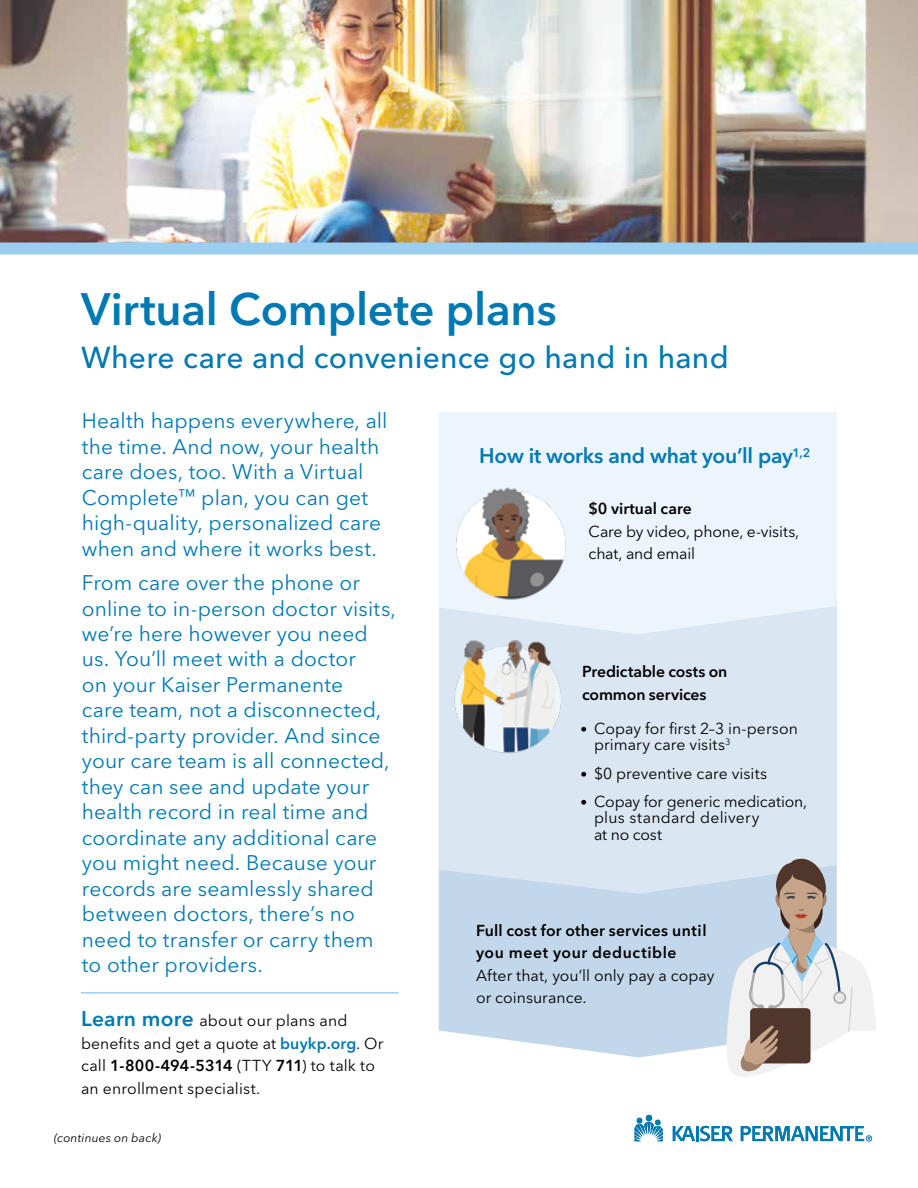
<style>
.page{position:relative;width:918px;height:1188px;background:#fff}
.page>*{position:absolute;margin:0;border:0;box-sizing:border-box;transform-origin:0 0}
.t1{font:600 45px "Avenir Next LT Pro";letter-spacing:-.005em;color:#0079b3}
.KP_Title_2{font:500 30px "Avenir Next LT Pro";letter-spacing:.01em;color:#0079b3}
.KP_Body{font:21px/25.5px "Avenir Next LT Pro";letter-spacing:.005em;color:#0079b3}
.t2{font:600 21px "Avenir Next LT Pro";letter-spacing:-.01em;color:#0079b3}
.KP_Subhead_2{font:15.75px/16.8px "Avenir Next LT Pro";letter-spacing:.01em;color:#000}
.KP_Bullet__List{font:600 15.75px/22.5px "Avenir Next LT Pro";letter-spacing:.035em;color:#000}
.KP_Bullet__List-2{font:600 15.75px/22.5px "Avenir Next LT Pro";letter-spacing:.01em;color:#000}
.KP_Bullet__List-3{font:15.75px/22.5px "Avenir Next LT Pro";letter-spacing:-.01em;color:#000}
.t3{font:italic 12px "Avenir Next LT Pro";letter-spacing:.01em;color:#000}
.s1{font-size:18px}
.s2{font-size:13.5px}
.s3{font-weight:400}
.s4{font-weight:600;font-size:21px;color:#0079b3}
.s5{font-weight:600;color:#0079b3}
.s6{font-weight:600}
</style>
<div class="page">
<img style="left:0;top:0;width:918px;height:243px">
<div style="left:0;top:243px;width:918px;height:12px;background:#9ccef0"></div>
<div style="left:439px;top:894px;width:288px;height:163px;background:#c3d7eb"></div>
<div style="left:439px;top:634px;width:398px;height:260px;background:#dbe6f3"></div>
<div style="left:439px;top:412px;width:398px;height:222px;background:#ecf4fc"></div>
<svg style="left:727px;top:859px;width:149px;height:218px"></svg>
<img style="left:439px;top:466px;width:141px;height:142px">
<img style="left:439px;top:622px;width:137px;height:138px">
<hr style="left:81px;top:992px;width:318px;height:2px;background:#9ccef0">
<svg style="left:634px;top:1115px;width:29px;height:26px"></svg>
<svg style="left:673px;top:1126px;width:60px;height:15px"></svg>
<svg style="left:741px;top:1126px;width:131px;height:16px"></svg>
<h1 class="t1" style="left:81px;top:282px;width:477px">Virtual Complete plans</h1>
<p class="KP_Title_2" style="left:81px;top:339px;width:649px">Where care and convenience go hand in hand</p>
<p class="KP_Body" style="left:82px;top:408px;width:307px">Health happens everywhere, all the time. And now, your health care does, too. With a Virtual<br>Complete<span class="s1">™</span> plan, you can get high-quality, personalized care when and where it works best.</p>
<p class="KP_Body" style="left:82px;top:570px;width:316px">From care over the phone or online to in-person doctor visits, we’re here however you need us. You’ll meet with a doctor<br>on your Kaiser Permanente<br>care team, not a disconnected, third-party provider. And since your care team is all connected, they can see and update your health record in real time and coordinate any additional care you might need. Because your records are seamlessly shared between doctors, there’s no need to transfer or carry them to other providers.</p>
<h2 class="t2" style="left:479px;top:443px;width:332px">How it works and what you’ll pay<sup>1,2</sup></h2>
<h3 class="KP_Bullet__List-2" style="left:589px;top:497px;width:105px">$0 virtual care</h3>
<p class="KP_Bullet__List-3" style="left:589px;top:520px;width:212px">Care by video, phone, e-visits, chat, and email</p>
<h3 class="KP_Bullet__List-2" style="left:582px;top:660px;width:147px">Predictable costs on common services</h3>
<p class="KP_Subhead_2" style="left:594px;top:720px;width:205px;text-indent:-14px"><span class="s2">•</span> Copay for first 2–3 in-person primary care visits<sup>3</sup></p>
<p class="KP_Subhead_2" style="left:580px;top:765px;width:188px"><span class="s2">•</span> $0 preventive care visits</p>
<p class="KP_Subhead_2" style="left:594px;top:793px;width:215px;text-indent:-14px"><span class="s2">•</span> Copay for generic medication, plus standard delivery<br>at no cost</p>
<p class="KP_Bullet__List" style="left:476px;top:919px;width:240px">Full cost for other services until you meet your deductible<br><span class="s3">After that, you’ll only pay a copay or coinsurance.</span></p>
<p class="KP_Subhead_2" style="left:81px;top:1009px;width:304px;line-height:22.5px"><span class="s4">Learn more</span> about our plans and benefits and get a quote at <span class="s5">buykp.org</span>. Or call <span class="s6">1-800-494-5314</span> (TTY <span class="s6">711</span>) to talk to an enrollment specialist.</p>
<p class="t3" style="left:54px;top:1130px;width:109px">(continues on back)</p>
</div>
